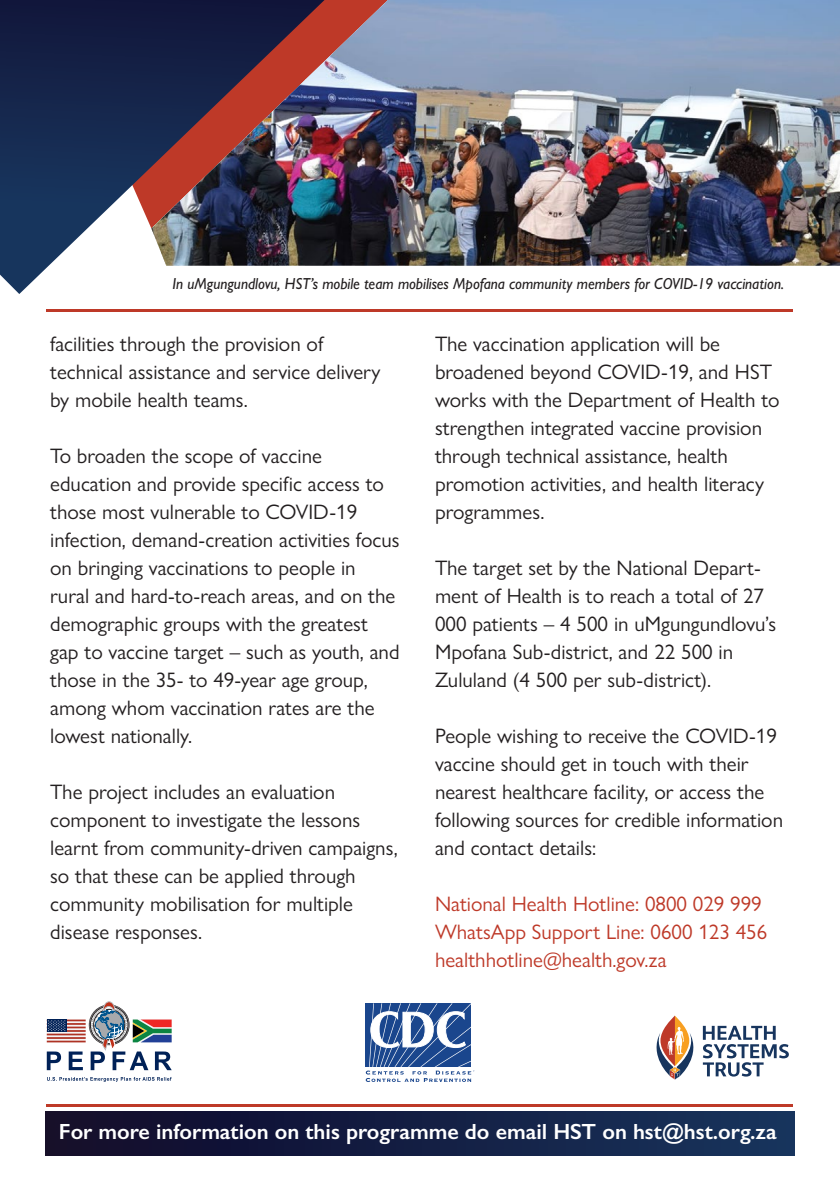
<style>
.page{position:relative;width:840px;height:1191px;background:#fff}
.page>*{position:absolute;margin:0;border:0;box-sizing:border-box;transform-origin:0 0}
.t1{font:600 22px "Gill Sans";color:#fff}
.t2{font:21px/28px "Gill Sans Nova";color:#231f20}
.t3{font:21px/28px "Gill Sans Nova";color:#be3928}
.t4{font:italic 500 16px "Gill Sans";color:#231f20;scale:.95 1}
</style>
<div class="page">
<svg style="left:0;top:0;width:151px;height:294px"></svg>
<img style="left:151px;top:0;width:688px;height:266px">
<div style="left:46px;top:1111px;width:747px;height:44px;background:linear-gradient(to right,#120a29,#17345d)"></div>
<hr style="left:46px;top:1104px;width:747px;height:3px;background:#be3928">
<hr style="left:46px;top:309px;width:747px;height:3px;background:#be3928">
<div style="left:89px;top:1005px;width:40px;height:39px;border:2px dashed #bcbec0;border-radius:50%"></div>
<div style="left:90px;top:1006px;width:38px;height:37px;border:1px solid #231f20;border-radius:50%"></div>
<svg style="left:47px;top:1077px;width:124px;height:4px"></svg>
<svg style="left:47px;top:1051px;width:14px;height:19px"></svg>
<svg style="left:69px;top:1051px;width:14px;height:19px"></svg>
<hr style="left:47px;top:1039px;width:39px;height:1px;background:#f4f4f5">
<hr style="left:47px;top:1035px;width:39px;height:2px;background:#f4f4f5">
<hr style="left:47px;top:1031px;width:39px;height:2px;background:#f4f4f5">
<hr style="left:66px;top:1028px;width:20px;height:2px;background:#f4f4f5">
<hr style="left:66px;top:1024px;width:20px;height:2px;background:#f4f4f5">
<hr style="left:66px;top:1021px;width:20px;height:2px;background:#f4f4f5">
<hr style="left:47px;top:1023px;width:39px;height:1px;background:#ae3224">
<hr style="left:47px;top:1026px;width:39px;height:2px;background:#ae3224">
<hr style="left:47px;top:1030px;width:39px;height:1px;background:#ae3224">
<hr style="left:47px;top:1033px;width:39px;height:2px;background:#ae3224">
<hr style="left:47px;top:1037px;width:39px;height:2px;background:#ae3224">
<hr style="left:47px;top:1040px;width:39px;height:2px;background:#ae3224">
<hr style="left:47px;top:1019px;width:39px;height:2px;background:#ae3224">
<div style="left:47px;top:1019px;width:19px;height:12px;background:#002157"></div>
<svg style="left:48px;top:1020px;width:18px;height:11px"></svg>
<svg style="left:91px;top:1001px;width:81px;height:69px"></svg>
<svg style="left:656px;top:1015px;width:132px;height:65px"></svg>
<svg style="left:365px;top:1003px;width:109px;height:79px"></svg>
<p class="t4" style="left:172px;top:274px;width:645px">In uMgungundlovu, HST’s mobile team mobilises Mpofana community members for COVID-19 vaccination.</p>
<p class="t2" style="left:50px;top:329px;width:332px">facilities through the provision of technical assistance and service delivery by mobile health teams.</p>
<p class="t2" style="left:50px;top:441px;width:351px">To broaden the scope of vaccine education and provide specific access to those most vulnerable to COVID-19 infection, demand-creation activities focus on bringing vaccinations to people in rural and hard-to-reach areas, and on the demographic groups with the greatest gap to vaccine target – such as youth, and those in the 35- to 49-year age group, among whom vaccination rates are the lowest nationally.</p>
<p class="t2" style="left:50px;top:777px;width:349px">The project includes an evaluation component to investigate the lessons learnt from community-driven campaigns, so that these can be applied through community mobilisation for multiple disease responses.</p>
<p class="t2" style="left:435px;top:329px;width:346px">The vaccination application will be broadened beyond COVID-19, and HST works with the Department of Health to strengthen integrated vaccine provision through technical assistance, health promotion activities, and health literacy programmes.</p>
<p class="t2" style="left:435px;top:553px;width:342px">The target set by the National Depart&shy;ment of Health is to reach a total of 27<br>000 patients – 4 500 in uMgungundlovu’s Mpofana Sub-district, and 22 500 in Zululand (4 500 per sub-district).</p>
<p class="t2" style="left:435px;top:721px;width:349px">People wishing to receive the COVID-19 vaccine should get in touch with their nearest healthcare facility, or access the following sources for credible information and contact details:</p>
<p class="t3" style="left:435px;top:889px;width:333px">National Health Hotline: 0800 029 999<br>WhatsApp Support Line: 0600 123 456 healthhotline@health.gov.za</p>
<p class="t1" style="left:59px;top:1118px;width:719px">For more information on this programme do email HST on hst@hst.org.za</p>
</div>
